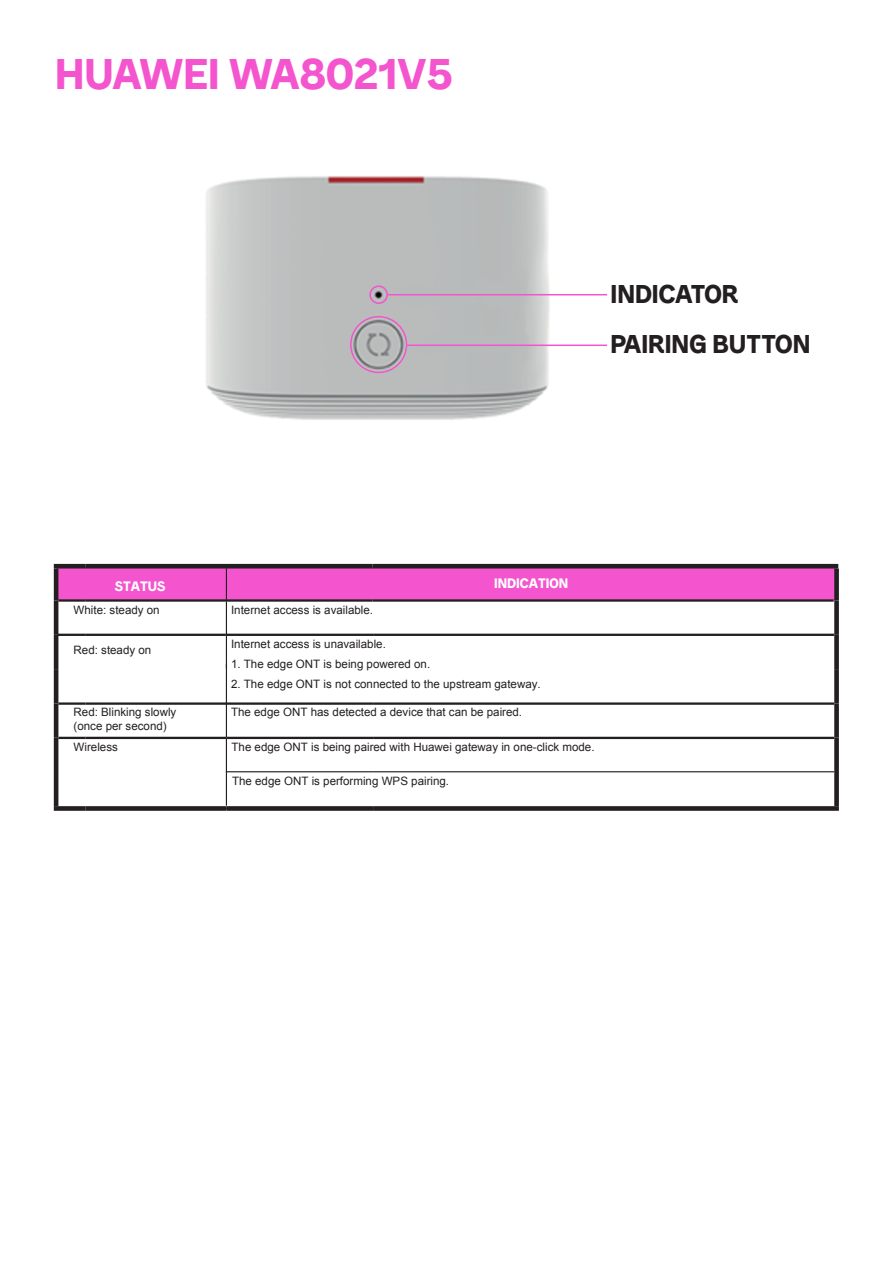
<style>
.page{position:relative;width:893px;height:1263px;background:#fff}
.page>*{position:absolute;margin:0;border:0;box-sizing:border-box;transform-origin:0 0}
.t1{font:700 37.5px "Sansof Time";color:#f454cd}
.t2{font:700 22.5px "Sansof Time";color:#231f20}
.t3{font:700 12px "Sansof Time";color:#fff}
.t4{font:11.55px/13.8px "Arial";color:#231f20}
</style>
<div class="page">
<div style="left:58px;top:568px;width:776px;height:31px;background:#f454cd"></div>
<hr style="left:226px;top:634px;width:147px;height:2px;background:#231f20">
<hr style="left:373px;top:634px;width:461px;height:2px;background:#231f20">
<hr style="left:226px;top:702px;width:147px;height:3px;background:#231f20">
<hr style="left:373px;top:702px;width:461px;height:3px;background:#231f20">
<hr style="left:226px;top:771px;width:147px;height:1px;background:#231f20">
<hr style="left:373px;top:771px;width:461px;height:1px;background:#231f20">
<hr style="left:226px;top:568px;width:1px;height:31px;background:#231f20">
<hr style="left:226px;top:602px;width:1px;height:32px;background:#231f20">
<hr style="left:226px;top:635px;width:1px;height:33px;background:#231f20">
<hr style="left:226px;top:664px;width:1px;height:40px;background:#231f20">
<hr style="left:226px;top:704px;width:1px;height:33px;background:#231f20">
<hr style="left:226px;top:738px;width:1px;height:34px;background:#231f20">
<hr style="left:226px;top:772px;width:1px;height:34px;background:#231f20">
<hr style="left:226px;top:737px;width:147px;height:2px;background:#231f20">
<hr style="left:373px;top:737px;width:461px;height:2px;background:#231f20">
<hr style="left:58px;top:737px;width:28px;height:2px;background:#231f20">
<hr style="left:86px;top:737px;width:140px;height:2px;background:#231f20">
<hr style="left:58px;top:702px;width:28px;height:3px;background:#231f20">
<hr style="left:86px;top:702px;width:140px;height:3px;background:#231f20">
<hr style="left:58px;top:634px;width:27px;height:2px;background:#231f20">
<hr style="left:85px;top:634px;width:141px;height:2px;background:#231f20">
<hr style="left:54px;top:568px;width:4px;height:32px;background:#231f20">
<hr style="left:86px;top:564px;width:140px;height:4px;background:#231f20">
<div style="left:834px;top:568px;width:5px;height:32px;background:#231f20"></div>
<hr style="left:54px;top:600px;width:4px;height:35px;background:#231f20">
<hr style="left:54px;top:635px;width:4px;height:34px;background:#231f20">
<hr style="left:54px;top:669px;width:4px;height:34px;background:#231f20">
<div style="left:834px;top:600px;width:5px;height:35px;background:#231f20"></div>
<div style="left:834px;top:635px;width:5px;height:34px;background:#231f20"></div>
<div style="left:834px;top:669px;width:5px;height:34px;background:#231f20"></div>
<hr style="left:54px;top:703px;width:4px;height:35px;background:#231f20">
<hr style="left:54px;top:738px;width:4px;height:34px;background:#231f20">
<div style="left:834px;top:703px;width:5px;height:35px;background:#231f20"></div>
<div style="left:834px;top:738px;width:5px;height:34px;background:#231f20"></div>
<hr style="left:54px;top:772px;width:4px;height:34px;background:#231f20">
<div style="left:834px;top:772px;width:5px;height:34px;background:#231f20"></div>
<div style="left:54px;top:806px;width:32px;height:5px;background:#231f20"></div>
<div style="left:86px;top:806px;width:140px;height:5px;background:#231f20"></div>
<div style="left:226px;top:806px;width:147px;height:5px;background:#231f20"></div>
<div style="left:373px;top:806px;width:466px;height:5px;background:#231f20"></div>
<hr style="left:54px;top:564px;width:32px;height:4px;background:#231f20">
<hr style="left:58px;top:599px;width:28px;height:3px;background:#231f20">
<hr style="left:86px;top:599px;width:140px;height:3px;background:#231f20">
<hr style="left:226px;top:564px;width:146px;height:4px;background:#231f20">
<hr style="left:372px;top:564px;width:466px;height:4px;background:#231f20">
<hr style="left:226px;top:599px;width:146px;height:3px;background:#231f20">
<hr style="left:372px;top:599px;width:462px;height:3px;background:#231f20">
<img style="left:206px;top:176px;width:402px;height:244px">
<hr style="left:387px;top:294px;width:220px;height:1px;background:#f454cd">
<hr style="left:406px;top:345px;width:201px;height:1px;background:#f454cd">
<div style="left:350px;top:316px;width:57px;height:57px;border:2px solid #f454cd;border-radius:50%"></div>
<div style="left:369px;top:285px;width:19px;height:19px;border:2px solid #f454cd;border-radius:50%"></div>
<h1 class="t1" style="left:55px;top:49px;width:399px">HUAWEi WA8021V5</h1>
<h2 class="t2" style="left:610px;top:279px;width:129px">INDiCATOR</h2>
<h2 class="t2" style="left:610px;top:329px;width:201px">PAiRiNG BUTTON</h2>
<p class="t3" style="left:115px;top:578px;width:52px">STATUS</p>
<p class="t4" style="left:74px;top:603px;width:88px">White: steady on</p>
<p class="t4" style="left:74px;top:643px;width:79px">Red: steady on</p>
<p class="t4" style="left:74px;top:706px;width:104px">Red: Blinking slowly (once per second)</p>
<p class="t4" style="left:74px;top:740px;width:46px">Wireless</p>
<p class="t3" style="left:494px;top:576px;width:76px">iNDiCATION</p>
<p class="t4" style="left:231px;top:603px;width:144px">Internet access is available.</p>
<p class="t4" style="left:231px;top:637px;width:156px">Internet access is unavailable.</p>
<p class="t4" style="left:231px;top:657px;width:201px">1. The edge ONT is being powered on.</p>
<p class="t4" style="left:231px;top:677px;width:311px">2. The edge ONT is not connected to the upstream gateway.</p>
<p class="t4" style="left:231px;top:706px;width:293px">The edge ONT has detected a device that can be paired.</p>
<p class="t4" style="left:232px;top:740px;width:365px">The edge ONT is being paired with Huawei gateway in one-click mode.</p>
<p class="t4" style="left:232px;top:774px;width:219px">The edge ONT is performing WPS pairing.</p>
</div>
